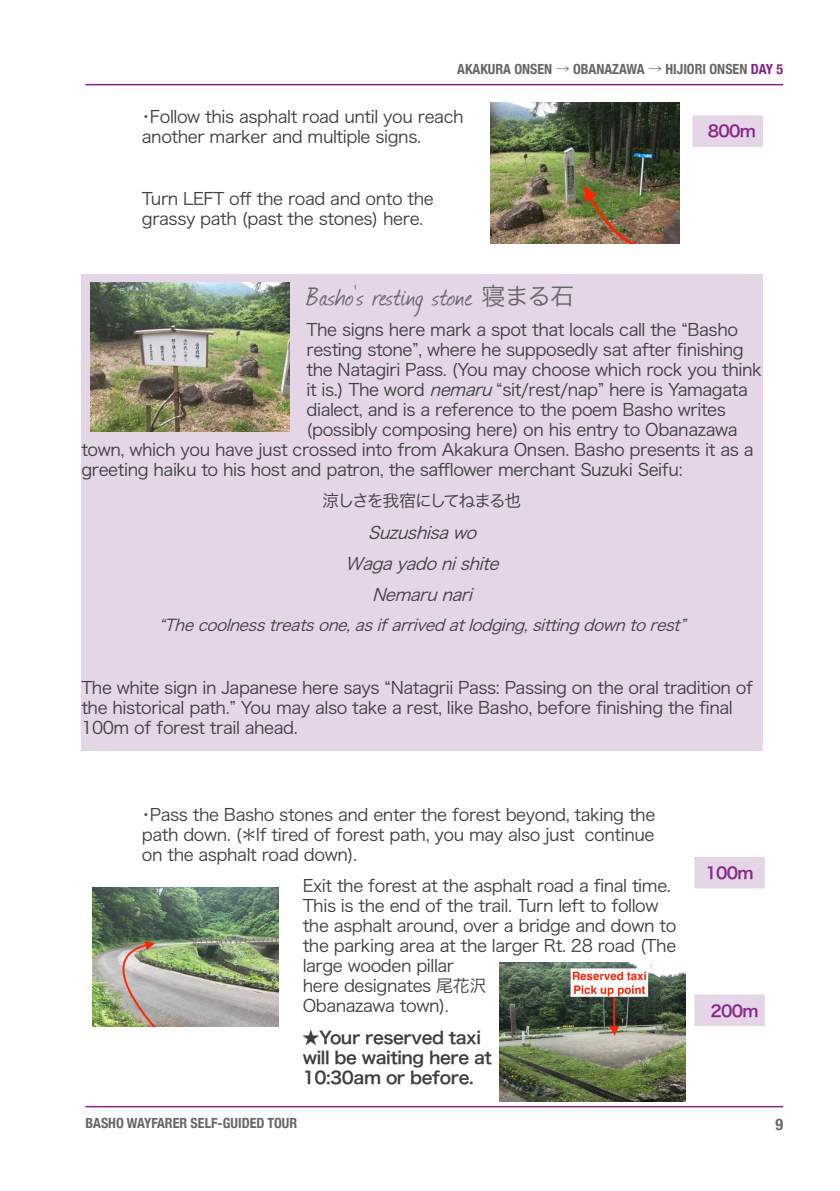
<style>
.page{position:relative;width:840px;height:1191px;background:#fff}
.page>*{position:absolute;margin:0;border:0;box-sizing:border-box;transform-origin:0 0}
.Journal_Handwriting{font:32px "Journal";letter-spacing:.01em;color:#666768}
.Body_Copy{font:17px/20px "Hira Kaku Pro W3";letter-spacing:-.025em;color:#3e3e3f}
.Body_Copy-2{font:17px/20px "Hira Kaku Pro W6";letter-spacing:-.025em;color:#3e3e3f}
.Body_Copy-3{font:italic 17px "Hira Kaku Pro W3";color:#3e3e3f}
.Body_Copy-4{font:17px "Hira Kaku Pro W3";letter-spacing:-.1em;color:#3e3e3f}
.Body_Copy-5{font:italic 16px "Hira Kaku Pro W3";color:#3e3e3f}
.Intro_copy{font:16px "Hira Kaku Pro W6";letter-spacing:-.05em;color:#872987}
.t1{font:700 condensed 16px "Helvetica Neue";color:#666768}
.t2{font:700 condensed 14px "Helvetica Neue";color:#666768}
.s1{font-family:"Hira Kaku Pro N W3";font-weight:400;font-stretch:normal}
.s2{color:#892288}
.s3{font-family:"Hira Kaku Pro N W3";font-size:24px}
.s4{font-style:italic}
</style>
<div class="page">
<hr style="left:85px;top:84px;width:697px;height:1px;background:#892288">
<hr style="left:85px;top:1106px;width:697px;height:1px;background:#892288">
<img style="left:490px;top:102px;width:189px;height:142px">
<div style="left:81px;top:274px;width:681px;height:476px;background:#e4d5e7"></div>
<div style="left:691px;top:114px;width:72px;height:34px;background:#e4d5e7"></div>
<div style="left:690px;top:113px;width:74px;height:36px;border:2px solid #fff"></div>
<img style="left:91px;top:282px;width:198px;height:149px">
<img style="left:92px;top:887px;width:186px;height:139px">
<img style="left:499px;top:962px;width:186px;height:139px">
<div style="left:693px;top:856px;width:72px;height:33px;background:#e4d5e7"></div>
<div style="left:692px;top:855px;width:74px;height:35px;border:2px solid #fff"></div>
<div style="left:693px;top:993px;width:72px;height:34px;background:#e4d5e7"></div>
<div style="left:692px;top:992px;width:74px;height:36px;border:2px solid #fff"></div>
<p class="t2" style="left:457px;top:58px;width:327px">AKAKURA ONSEN <span class="s1">→</span> OBANAZAWA <span class="s1">→</span> HIJIORI ONSEN <span class="s2">DAY 5</span></p>
<p class="Body_Copy" style="left:137px;top:105px;width:327px">・Follow this asphalt road until you reach another marker and multiple signs.</p>
<p class="Body_Copy" style="left:142px;top:188px;width:293px">Turn LEFT off the road and onto the grassy path (past the stones) here.</p>
<p class="Intro_copy" style="left:707px;top:117px;width:49px">800m</p>
<p class="Journal_Handwriting" style="left:306px;top:274px;width:269px">Basho’s resting stone <span class="s3">寝まる石</span></p>
<p class="Body_Copy" style="left:306px;top:318px;width:433px">The signs here mark a spot that locals call the “Basho</p>
<p class="Body_Copy" style="left:306px;top:338px;width:438px">resting stone”, where he supposedly sat after finishing</p>
<p class="Body_Copy" style="left:306px;top:358px;width:456px">the Natagiri Pass. (You may choose which rock you think</p>
<p class="Body_Copy" style="left:306px;top:378px;width:442px">it is.) The word <span class="s4">nemaru</span>“sit/rest/nap” here is Yamagata</p>
<p class="Body_Copy" style="left:306px;top:398px;width:421px">dialect, and is a reference to the poem Basho writes</p>
<p class="Body_Copy" style="left:306px;top:418px;width:432px">(possibly composing here) on his entry to Obanazawa</p>
<p class="Body_Copy" style="left:81px;top:438px;width:673px">town, which you have just crossed into from Akakura Onsen. Basho presents it as a</p>
<p class="Body_Copy" style="left:81px;top:458px;width:602px">greeting haiku to his host and patron, the safflower merchant Suzuki Seifu:</p>
<p class="Body_Copy-4" style="left:322px;top:486px;width:200px">涼しさを我宿にしてねまる也</p>
<p class="Body_Copy-3" style="left:367px;top:517px;width:117px">Suzushisawo</p>
<p class="Body_Copy-3" style="left:345px;top:548px;width:162px">Wagayadonishite</p>
<p class="Body_Copy-3" style="left:372px;top:580px;width:109px">Nemarunari</p>
<p class="Body_Copy-5" style="left:158px;top:610px;width:535px">“Thecoolnesstreatsone,asifarrivedatlodging,sittingdowntorest”</p>
<p class="Body_Copy" style="left:81px;top:676px;width:673px">The white sign in Japanese here says “Natagrii Pass: Passing on the oral tradition of the historical path.” You may also take a rest, like Basho, before finishing the final<br>100m of forest trail ahead.</p>
<p class="Body_Copy" style="left:137px;top:803px;width:519px;text-align:justify">・Pass the Basho stones and enter the forest beyond, taking the path down. (＊If tired of forest path, you may also just continue on the asphalt road down).</p>
<p class="Body_Copy" style="left:302px;top:874px;width:375px">Exit the forest at the asphalt road a final time.<br>This is the end of the trail. Turn left to follow the asphalt around, over a bridge and down to the parking area at the larger Rt. 28 road (The large wooden pillar<br>here designates 尾花沢<br>Obanazawa town).</p>
<p class="Body_Copy-2" style="left:302px;top:1026px;width:191px">★Your reserved taxi will be waiting here at<br>10:30am or before.</p>
<p class="Intro_copy" style="left:705px;top:858px;width:49px">100m</p>
<p class="Intro_copy" style="left:710px;top:996px;width:49px">200m</p>
<p class="t2" style="left:85px;top:1111px;width:213px">BASHO WAYFARER SELF-GUIDED TOUR</p>
<p class="t1" style="left:775px;top:1111px;width:9px">9</p>
</div>
